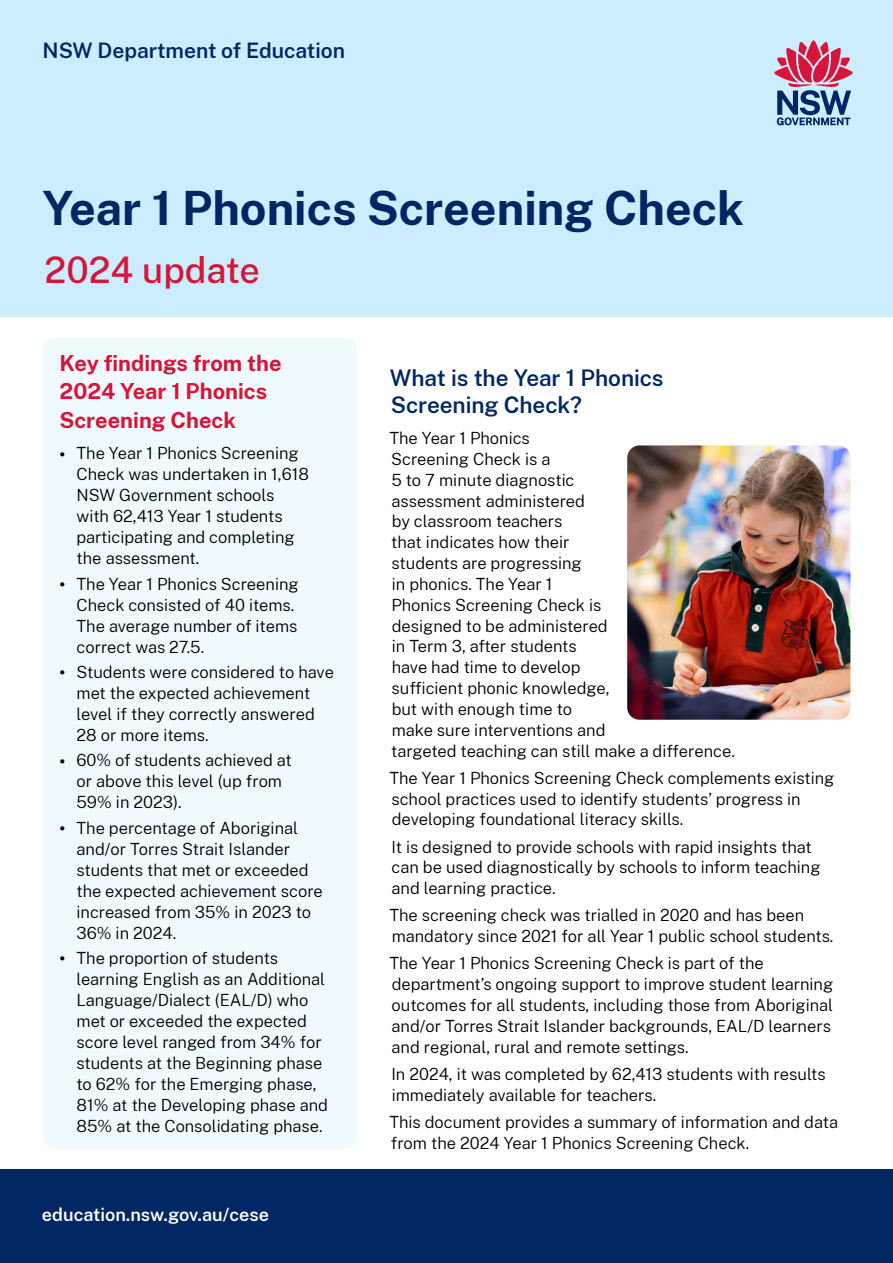
<style>
.page{position:relative;width:893px;height:1263px;background:#fff}
.page>*{position:absolute;margin:0;border:0;box-sizing:border-box;transform-origin:0 0}
.t1{font:700 46.5px "Public Sans";color:#002664}
.t2{font:500 36px "Public Sans";color:#d7153a}
.H3_-_Phonics{font:600 22.5px/27.2px "Public Sans";letter-spacing:-.005em;color:#002664}
.H2_-_Phonics{font:700 21.75px/28.5px "Public Sans";color:#d7153a}
.DoE_descriptor{font:600 21px "Public Sans";color:#002664}
.CESE_URL_on_cover{font:600 18px "Public Sans";color:#fff}
.Body_text_-_no_right_indent{font:300 16.5px/21px "Public Sans";color:#000}
.s1{font-family:"Montserrat";font-weight:700}
</style>
<div class="page">
<div style="left:0;top:0;width:893px;height:317px;background:#cbedfd"></div>
<div style="left:0;top:1169px;width:893px;height:94px;background:#002664"></div>
<svg style="left:774px;top:40px;width:79px;height:85px"></svg>
<div style="left:43px;top:338px;width:314px;height:811px;background:#effafe;border-radius:13px"></div>
<img style="left:627px;top:445px;width:223px;height:275px">
<p class="DoE_descriptor" style="left:43px;top:35px;width:304px">NSW Department of Education</p>
<h1 class="t1" style="left:43px;top:174px;width:703px">Year 1 Phonics Screening Check</h1>
<h1 class="t2" style="left:45px;top:244px;width:217px">2024 update</h1>
<h2 class="H2_-_Phonics" style="left:60px;top:347px;width:224px">Key findings from the<br>2024 Year 1 Phonics<br>Screening Check</h2>
<p class="Body_text_-_no_right_indent" style="left:77px;top:442px;width:234px;text-indent:-17px"><span class="s1">•</span> The Year 1 Phonics Screening<br>Check was undertaken in 1,618<br>NSW Government schools with 62,413 Year 1 students participating and completing the assessment.</p>
<p class="Body_text_-_no_right_indent" style="left:77px;top:572px;width:224px;text-indent:-17px"><span class="s1">•</span> The Year 1 Phonics Screening<br>Check consisted of 40 items.<br>The average number of items correct was 27.5.</p>
<p class="Body_text_-_no_right_indent" style="left:77px;top:661px;width:259px;text-indent:-17px"><span class="s1">•</span> Students were considered to have met the expected achievement level if they correctly answered<br>28 or more items.</p>
<p class="Body_text_-_no_right_indent" style="left:77px;top:749px;width:217px;text-indent:-17px"><span class="s1">•</span> 60% of students achieved at or above this level (up from<br>59% in 2023).</p>
<p class="Body_text_-_no_right_indent" style="left:77px;top:816px;width:248px;text-indent:-17px"><span class="s1">•</span> The percentage of Aboriginal and/or Torres Strait Islander students that met or exceeded the expected achievement score increased from 35% in 2023 to<br>36% in 2024.</p>
<p class="Body_text_-_no_right_indent" style="left:77px;top:946px;width:253px;text-indent:-17px"><span class="s1">•</span> The proportion of students learning English as an Additional<br>Language/Dialect (EAL/D) who met or exceeded the expected score level ranged from 34% for students at the Beginning phase to 62% for the Emerging phase,<br>81% at the Developing phase and<br>85% at the Consolidating phase.</p>
<p class="CESE_URL_on_cover" style="left:42px;top:1201px;width:229px">education.nsw.gov.au/cese</p>
<h3 class="H3_-_Phonics" style="left:390px;top:362px;width:275px">What is the Year 1 Phonics<br>Screening Check?</h3>
<p class="Body_text_-_no_right_indent" style="left:389px;top:427px;width:347px">The Year 1 Phonics<br>Screening Check is a<br>5 to 7 minute diagnostic<br>assessment administered<br>by classroom teachers<br>that indicates how their<br>students are progressing<br>in phonics. The Year 1<br>Phonics Screening Check is<br>designed to be administered<br>in Term 3, after students<br>have had time to develop<br>sufficient phonic knowledge,<br>but with enough time to<br>make sure interventions and<br>targeted teaching can still make a difference.</p>
<p class="Body_text_-_no_right_indent" style="left:389px;top:767px;width:447px">The Year 1 Phonics Screening Check complements existing school practices used to identify students’ progress in developing foundational literacy skills.</p>
<p class="Body_text_-_no_right_indent" style="left:391px;top:835px;width:431px">It is designed to provide schools with rapid insights that can be used diagnostically by schools to inform teaching and learning practice.</p>
<p class="Body_text_-_no_right_indent" style="left:389px;top:904px;width:445px">The screening check was trialled in 2020 and has been mandatory since 2021 for all Year 1 public school students.</p>
<p class="Body_text_-_no_right_indent" style="left:389px;top:952px;width:445px">The Year 1 Phonics Screening Check is part of the department’s ongoing support to improve student learning outcomes for all students, including those from Aboriginal and/or Torres Strait Islander backgrounds, EAL/D learners and regional, rural and remote settings.</p>
<p class="Body_text_-_no_right_indent" style="left:391px;top:1063px;width:436px">In 2024, it was completed by 62,413 students with results immediately available for teachers.</p>
<p class="Body_text_-_no_right_indent" style="left:389px;top:1111px;width:450px">This document provides a summary of information and data from the 2024 Year 1 Phonics Screening Check.</p>
</div>
